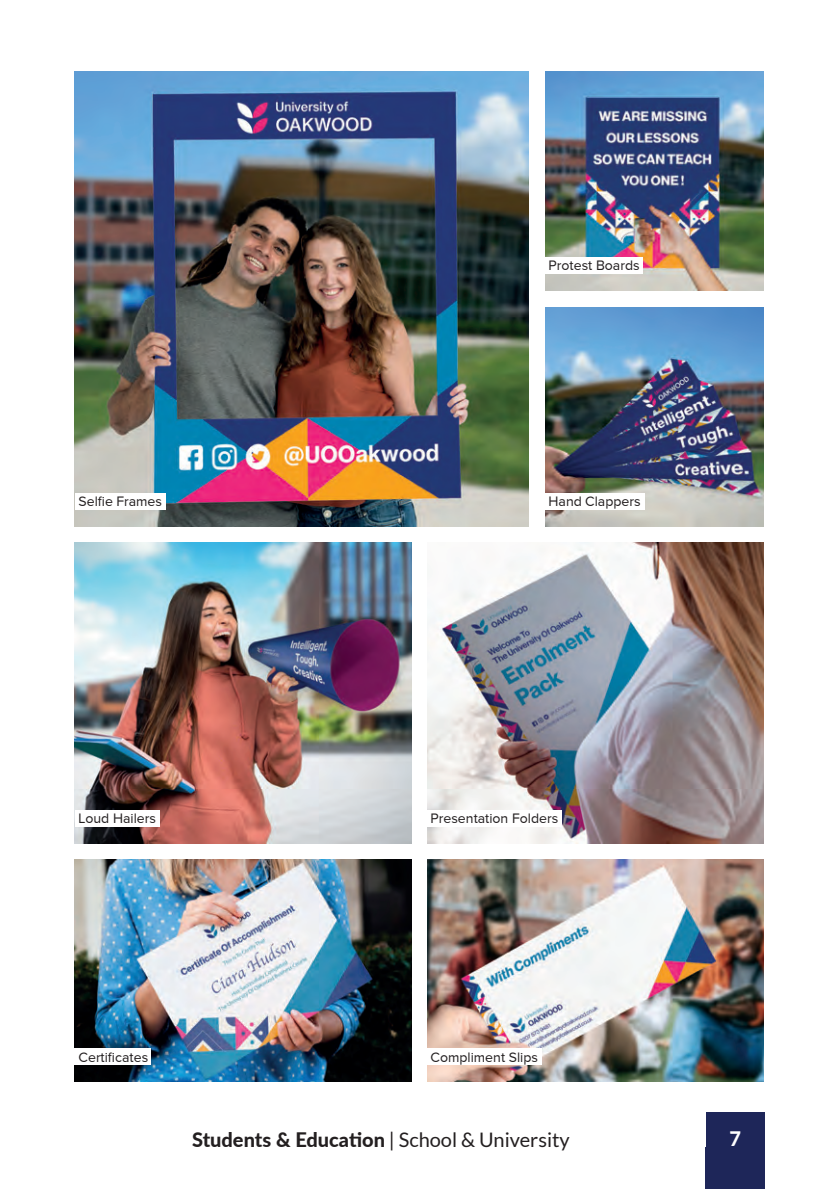
<style>
.page{position:relative;width:838px;height:1189px;background:#fff}
.page>*{position:absolute;margin:0;border:0;box-sizing:border-box;transform-origin:0 0}
.t1{font:800 20px "Lato";color:#231f20}
.t2{font:800 20px "Lato";color:#fff}
.t3{font:14.2px "Proxima Nova";color:#231f20}
.s1{font-weight:700}
.s2{font-weight:400}
</style>
<div class="page">
<img style="left:75px;top:71px;width:453px;height:455px">
<img style="left:75px;top:543px;width:337px;height:300px">
<img style="left:427px;top:859px;width:336px;height:222px">
<img style="left:427px;top:543px;width:336px;height:300px">
<img style="left:545px;top:71px;width:218px;height:219px">
<img style="left:545px;top:307px;width:218px;height:219px">
<img style="left:75px;top:859px;width:337px;height:222px">
<div style="left:75px;top:493px;width:90px;height:17px;background:#fff"></div>
<div style="left:545px;top:257px;width:98px;height:17px;background:#fff"></div>
<div style="left:545px;top:493px;width:99px;height:17px;background:#fff"></div>
<div style="left:75px;top:810px;width:85px;height:16px;background:#fff"></div>
<div style="left:427px;top:810px;width:135px;height:16px;background:#fff"></div>
<div style="left:427px;top:1048px;width:114px;height:17px;background:#fff"></div>
<div style="left:75px;top:1048px;width:76px;height:17px;background:#fff"></div>
<div style="left:705px;top:1112px;width:60px;height:76px;background:#1e2659"></div>
<p class="t3" style="left:79px;top:493px;width:85px">Selfie Frames</p>
<p class="t3" style="left:548px;top:258px;width:93px">Protest Boards</p>
<p class="t3" style="left:548px;top:493px;width:94px">Hand Clappers</p>
<p class="t3" style="left:79px;top:810px;width:79px">Loud Hailers</p>
<p class="t3" style="left:430px;top:810px;width:129px">Presentation Folders</p>
<p class="t3" style="left:79px;top:1048px;width:71px">Certificates</p>
<p class="t3" style="left:430px;top:1048px;width:109px">Compliment Slips</p>
<p class="t3" style="left:268px;top:1126px;width:304px"><span class="s1">Students &amp; Education |</span> Property &amp; Estate Agent</p>
<h1 class="t1" style="left:192px;top:1124px;width:379px">Students &amp; Education <span class="s2">| School &amp; University</span></h1>
<h1 class="t2" style="left:729px;top:1123px;width:13px">7</h1>
</div>
